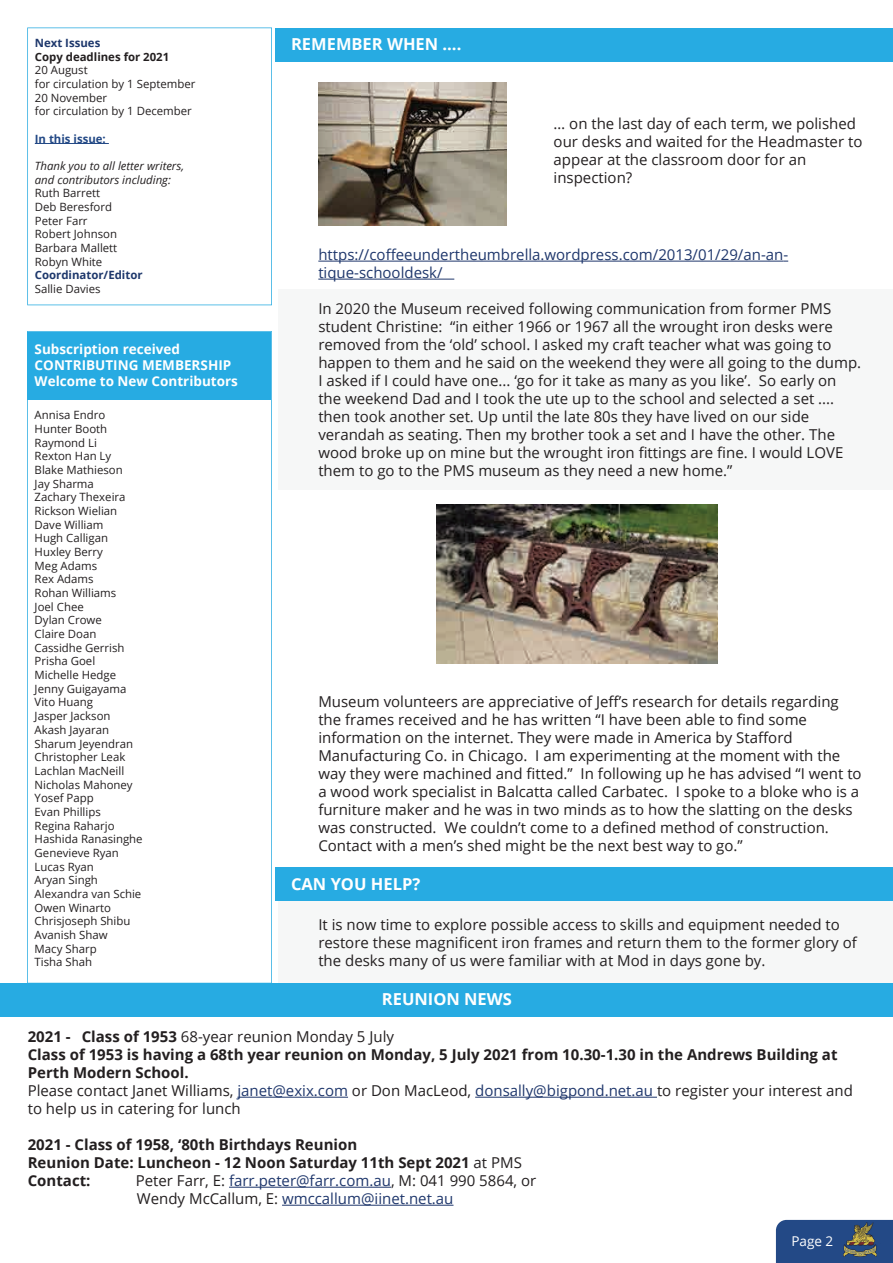
<style>
.page{position:relative;width:893px;height:1263px;background:#fff}
.page>*{position:absolute;margin:0;border:0;box-sizing:border-box;transform-origin:0 0}
.t1{font:700 16.5px "Open Sans";color:#fff}
.t2{font:15px/18px "Open Sans";color:#231f20}
.t3{font:700 15px/18px "Open Sans";color:#231f20}
.t4{font:15px/18px "Open Sans";color:#1f376c}
.t5{font:700 13.5px/16.2px "Open Sans";color:#fff}
.t6{font:13.5px "Open Sans";color:#fff}
.t7{font:11.4px/13.6px "Open Sans";color:#231f20}
.t8{font:italic 11.4px/13.6px "Open Sans";color:#231f20}
.t9{font:700 11.4px "Open Sans";color:#1e386c}
.t10{font:700 11.4px "Open Sans";color:#231f20}
.t11{font:700 11.4px "Open Sans";color:#234986}
.s1{font-weight:400}
.s2{font-weight:400;color:#1f376c}
.s3{color:#1f376c}
</style>
<div class="page">
<div style="left:279px;top:868px;width:614px;height:145px;background:#f6f7f7"></div>
<div style="left:279px;top:289px;width:614px;height:201px;background:#f6f7f7"></div>
<svg style="left:27px;top:27px;width:245px;height:278px"></svg>
<hr style="left:318px;top:261px;width:465px;height:1px;background:#1f376c">
<hr style="left:318px;top:279px;width:136px;height:1px;background:#1f376c">
<hr style="left:237px;top:1097px;width:111px;height:1px;background:#1f376c">
<hr style="left:475px;top:1097px;width:182px;height:1px;background:#1f376c">
<hr style="left:229px;top:1187px;width:162px;height:1px;background:#1f376c">
<hr style="left:282px;top:1205px;width:171px;height:1px;background:#1f376c">
<hr style="left:35px;top:143px;width:74px;height:1px;background:#234986">
<div style="left:776px;top:1220px;width:117px;height:43px;background:#234986"></div>
<img style="left:844px;top:1222px;width:37px;height:35px">
<svg style="left:27px;top:331px;width:245px;height:652px"></svg>
<div style="left:28px;top:332px;width:243px;height:67px;background:#27abe2"></div>
<div style="left:276px;top:28px;width:617px;height:33px;background:#27abe2"></div>
<div style="left:276px;top:867px;width:617px;height:34px;background:#27abe2"></div>
<div style="left:0;top:983px;width:893px;height:34px;background:#27abe2"></div>
<img style="left:318px;top:83px;width:189px;height:143px">
<img style="left:436px;top:504px;width:282px;height:160px">
<p class="t9" style="left:35px;top:35px;width:67px">Next Issues</p>
<p class="t10" style="left:35px;top:48px;width:136px">Copy deadlines for 2021</p>
<p class="t7" style="left:35px;top:63px;width:162px">20 August<br>for circulation by 1 September<br>20 November<br>for circulation by 1 December</p>
<p class="t11" style="left:35px;top:130px;width:73px">In this issue:</p>
<p class="t8" style="left:35px;top:159px;width:151px">Thank you to all letter writers, and contributors including:</p>
<p class="t7" style="left:35px;top:186px;width:84px">Ruth Barrett<br>Deb Beresford<br>Peter Farr<br>Robert Johnson<br>Barbara Mallett<br>Robyn White</p>
<p class="t9" style="left:35px;top:267px;width:109px">Coordinator/Editor</p>
<p class="t7" style="left:35px;top:282px;width:67px">Sallie Davies</p>
<p class="t5" style="left:35px;top:340px;width:205px">Subscription received<br>CONTRIBUTING MEMBERSHIP<br>Welcome to New Contributors</p>
<p class="t7" style="left:35px;top:408px;width:110px">Annisa Endro<br>Hunter Booth<br>Raymond Li<br>Rexton Han Ly<br>Blake Mathieson<br>Jay Sharma<br>Zachary Thexeira<br>Rickson Wielian<br>Dave William<br>Hugh Calligan<br>Huxley Berry<br>Meg Adams<br>Rex Adams<br>Rohan Williams<br>Joel Chee<br>Dylan Crowe<br>Claire Doan<br>Cassidhe Gerrish<br>Prisha Goel<br>Michelle Hedge<br>Jenny Guigayama<br>Vito Huang<br>Jasper Jackson<br>Akash Jayaran<br>Sharum Jeyendran<br>Christopher Leak<br>Lachlan MacNeill<br>Nicholas Mahoney<br>Yosef Papp<br>Evan Phillips<br>Regina Raharjo<br>Hashida Ranasinghe<br>Genevieve Ryan<br>Lucas Ryan<br>Aryan Singh<br>Alexandra van Schie<br>Owen Winarto<br>Chrisjoseph Shibu<br>Avanish Shaw<br>Macy Sharp<br>Tisha Shah</p>
<p class="t1" style="left:291px;top:32px;width:172px">REMEMBER WHEN ….</p>
<p class="t2" style="left:554px;top:114px;width:310px">… on the last day of each term, we polished our desks and waited for the Headmaster to appear at the classroom door for an inspection?</p>
<p class="t4" style="left:318px;top:245px;width:471px">https://coffeeundertheumbrella.wordpress.com/2013/01/29/an-an&shy;tique-schooldesk/</p>
<p class="t2" style="left:318px;top:299px;width:544px">In 2020 the Museum received following communication from former PMS student Christine: “in either 1966 or 1967 all the wrought iron desks were removed from the ‘old’ school. I asked my craft teacher what was going to happen to them and he said on the weekend they were all going to the dump.<br>I asked if I could have one... ‘go for it take as many as you like’. So early on the weekend Dad and I took the ute up to the school and selected a set .... then took another set. Up until the late 80s they have lived on our side verandah as seating. Then my brother took a set and I have the other. The wood broke up on mine but the wrought iron fittings are fine. I would LOVE them to go to the PMS museum as they need a new home.”</p>
<p class="t2" style="left:318px;top:692px;width:545px">Museum volunteers are appreciative of Jeff’s research for details regarding the frames received and he has written “I have been able to find some information on the internet. They were made in America by Stafford Manufacturing Co. in Chicago. I am experimenting at the moment with the way they were machined and fitted.” In following up he has advised “I went to a wood work specialist in Balcatta called Carbatec. I spoke to a bloke who is a furniture maker and he was in two minds as to how the slatting on the desks was constructed. We couldn’t come to a defined method of construction.<br>Contact with a men’s shed might be the next best way to go.”</p>
<p class="t1" style="left:291px;top:872px;width:131px">CAN YOU HELP?</p>
<p class="t2" style="left:318px;top:915px;width:540px">It is now time to explore possible access to skills and equipment needed to restore these magnificent iron frames and return them to the former glory of the desks many of us were familiar with at Mod in days gone by.</p>
<p class="t1" style="left:382px;top:988px;width:132px">REUNION NEWS</p>
<p class="t3" style="left:28px;top:1027px;width:827px">2021 - Class of 1953 <span class="s1">68-year reunion Monday 5 July<br></span>Class of 1953 is having a 68th year reunion on Monday, 5 July 2021 from 10.30-1.30 in the Andrews Building at Perth Modern School.<br><span class="s1">Please contact Janet Williams,</span> <span class="s2">janet@exix.com</span> <span class="s1">or Don MacLeod,</span> <span class="s2">donsally@bigpond.net.au</span> <span class="s1">to register your interest and to help us in catering for lunch</span></p>
<p class="t3" style="left:28px;top:1135px;width:496px">2021 - Class of 1958, ‘80th Birthdays Reunion<br>Reunion Date: Luncheon - 12 Noon Saturday 11th Sept 2021 <span class="s1">at PMS<br></span>Contact:</p>
<p class="t2" style="left:136px;top:1171px;width:402px">Peter Farr, E: <span class="s3">farr.peter@farr.com.au</span>, M: 041 990 5864, or<br>Wendy McCallum, E: <span class="s3">wmccallum@iinet.net.au</span></p>
<p class="t6" style="left:791px;top:1232px;width:43px">Page 2</p>
</div>
